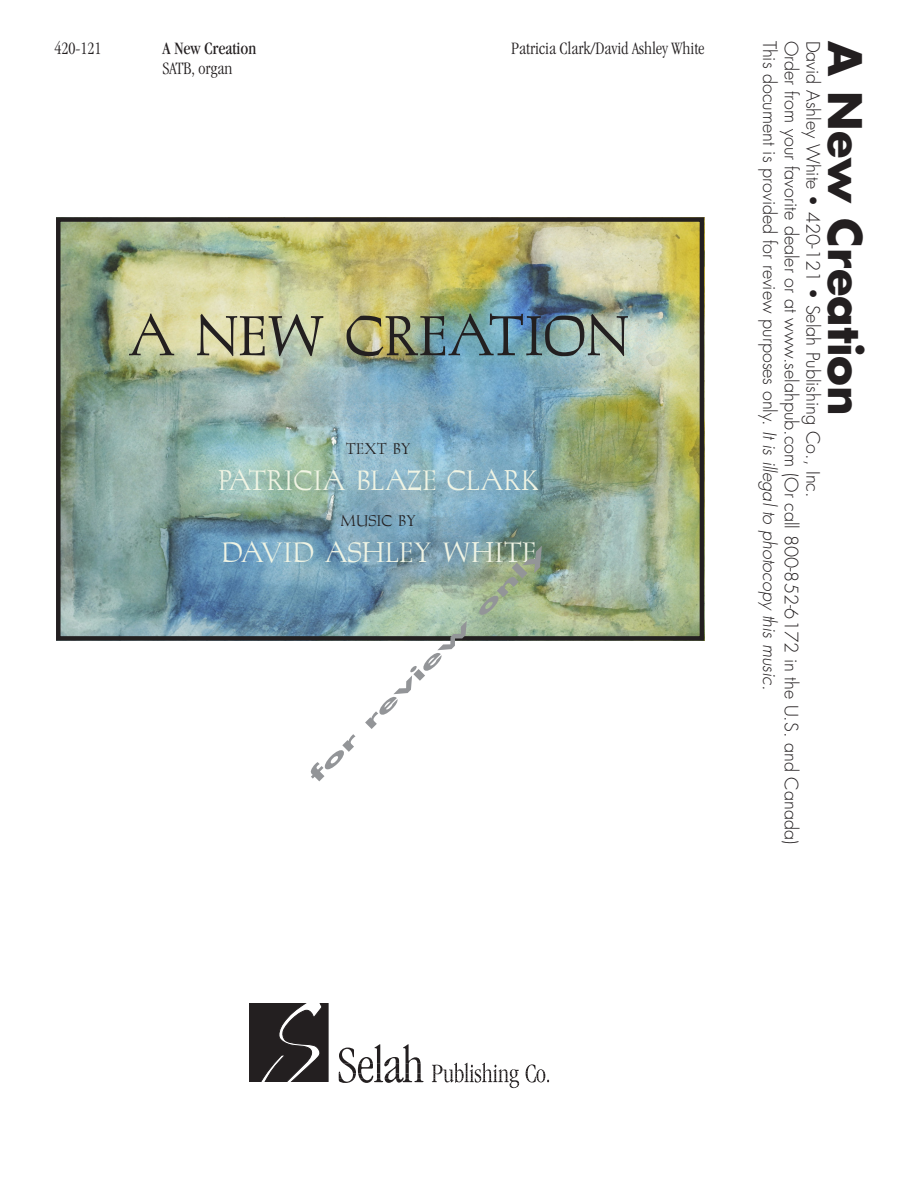
<style>
.page{position:relative;width:918px;height:1188px;background:#fff}
.page>*{position:absolute;margin:0;border:0;box-sizing:border-box;transform-origin:0 0}
.t1{font:54px "RTF Lancelot Title";color:#231f20}
.t2{font:700 45px "Futura";color:#231f20}
.t3{font:300 27px "RTF Lancelot Title";color:#f0f4e4}
.t4{font:300 18px "Futura";color:#231f20}
.t5{font:300 condensed 18px "Garamond";color:#231f20}
.t6{font:700 18px "Futura";color:#939598;scale:2.25 1}
.t7{font:condensed 18px "Garamond";color:#231f20}
.t8{font:300 15px "RTF Lancelot Title";color:#231f20}
.s1{font-style:italic}
</style>
<div class="page">
<img style="left:61px;top:222px;width:638px;height:414px">
<div style="left:56px;top:217px;width:648px;height:424px;border:4px solid #231f20"></div>
<svg style="left:249px;top:1003px;width:79px;height:79px;background:#373334"></svg>
<svg style="left:432px;top:1063px;width:117px;height:25px"></svg>
<svg style="left:339px;top:1044px;width:85px;height:39px"></svg>
<p class="t5" style="left:55px;top:39px;width:49px">420-121</p>
<p class="t7" style="left:163px;top:39px;width:95px">A New Creation</p>
<p class="t5" style="left:511px;top:39px;width:195px">Patricia Clark/David Ashley White</p>
<p class="t5" style="left:163px;top:58px;width:71px">SATB, organ</p>
<p class="t1" style="left:128px;top:302px;width:503px">A NEW CREATION</p>
<p class="t8" style="left:346px;top:439px;width:67px">TEXT BY</p>
<p class="t3" style="left:218px;top:464px;width:322px">PATRICIA BLAZE CLARK</p>
<p class="t8" style="left:341px;top:511px;width:77px">MUSIC BY</p>
<p class="t3" style="left:221px;top:536px;width:317px">DAVID ASHLEY WHITE</p>
<p class="t6" style="left:304px;top:770px;width:147px;rotate:-45deg">for review only</p>
<p class="t4" style="left:781px;top:40px;width:651px;rotate:90deg">This document is provided for review purposes only. <span class="s1">It is illegal to photocopy this music.</span></p>
<p class="t4" style="left:802px;top:40px;width:805px;rotate:90deg">Order from your favorite dealer or at www.selahpub.com (Or call 800-852-6172 in the U.S. and Canada)</p>
<p class="t4" style="left:824px;top:40px;width:459px;rotate:90deg">David Ashley White • 420-121 • Selah Publishing Co., Inc.</p>
<h2 class="t2" style="left:875px;top:40px;width:377px;rotate:90deg">A New Creation</h2>
</div>
